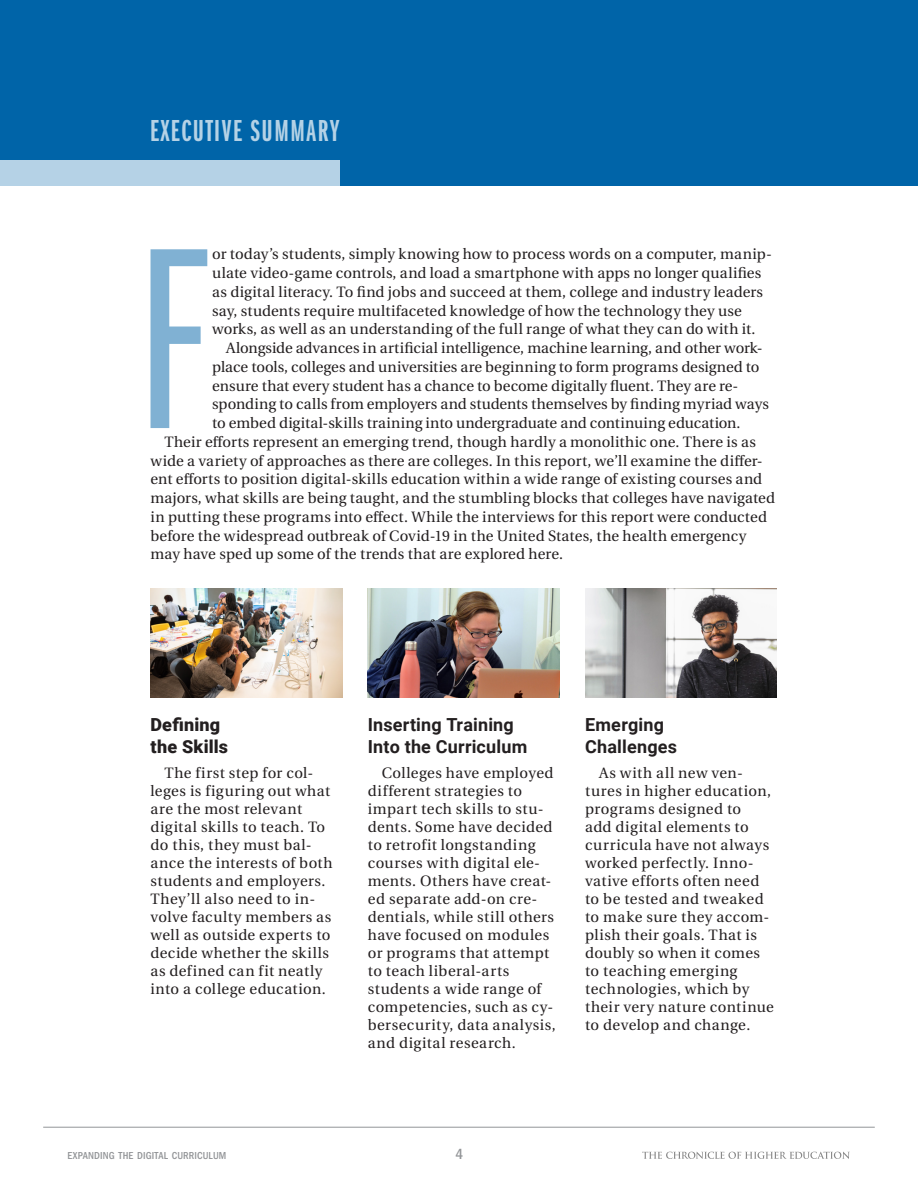
<style>
.page{position:relative;width:918px;height:1188px;background:#fff}
.page>*{position:absolute;margin:0;border:0;box-sizing:border-box;transform-origin:0 0}
.p1_2018Reports{font:268.05px "ITC Franklin Gothic Std Bk X Cp";color:#80b1d3}
.Section_Headers{font:31.5px "ITC Franklin Gothic Std Dm X Cp";letter-spacing:.05em;color:#b5d2e6}
.p1_2018Reports-2{font:700 18px/21.6px "Roboto";letter-spacing:.01em;color:#231f20}
.p1_2018Reports-3{font:900 18px/21.6px "Roboto";letter-spacing:.01em;color:#231f20}
.p1_2018Reports-4{font:15px/18px "Heuristica";letter-spacing:.02em;color:#231f20}
.p1_2018Reports-5{font:15px/18.8px "Heuristica";color:#231f20}
.t1{font:500 condensed 15px "ITC Franklin Gothic Std";color:#939598}
.t2{font:500 condensed 10.5px "ITC Franklin Gothic Std";letter-spacing:.01em;color:#939598}
</style>
<div class="page">
<hr style="left:43px;top:1127px;width:832px;height:1px;background:#939598">
<svg style="left:642px;top:1152px;width:208px;height:7px"></svg>
<div style="left:0;top:0;width:918px;height:185px;background:#0064a8"></div>
<div style="left:0;top:160px;width:339px;height:25px;background:#b5d2e6"></div>
<img style="left:151px;top:589px;width:191px;height:109px">
<img style="left:368px;top:589px;width:192px;height:109px">
<img style="left:585px;top:589px;width:192px;height:109px">
<p class="Section_Headers" style="left:150px;top:114px;width:191px">EXECUTIVE SUMMARY</p>
<p class="p1_2018Reports" style="left:137px;top:202px;width:70px">F</p>
<p class="p1_2018Reports-4" style="left:212px;top:245px;width:561px;line-height:18.8px">or today’s students, simply knowing how to process words on a computer, manip&shy;ulate video-game controls, and load a smartphone with apps no longer qualifies as digital literacy. To find jobs and succeed at them, college and industry leaders say, students require multifaceted knowledge of how the technology they use works, as well as an understanding of the full range of what they can do with it.</p>
<p class="p1_2018Reports-5" style="left:212px;top:339px;width:558px;text-indent:14px">Alongside advances in artificial intelligence, machine learning, and other work&shy;place tools, colleges and universities are beginning to form programs designed to ensure that every student has a chance to become digitally fluent. They are re&shy;sponding to calls from employers and students themselves by finding myriad ways to embed digital-skills training into undergraduate and continuing education.</p>
<p class="p1_2018Reports-4" style="left:151px;top:432px;width:626px;line-height:18.8px;text-indent:14px">Their efforts represent an emerging trend, though hardly a monolithic one. There is as wide a variety of approaches as there are colleges. In this report, we’ll examine the differ&shy;ent efforts to position digital-skills education within a wide range of existing courses and majors, what skills are being taught, and the stumbling blocks that colleges have navigated in putting these programs into effect. While the interviews for this report were conducted before the widespread outbreak of Covid-19 in the United States, the health emergency may have sped up some of the trends that are explored here.</p>
<p class="p1_2018Reports-3" style="left:151px;top:714px;width:79px">Defining the Skills</p>
<p class="p1_2018Reports-4" style="left:151px;top:764px;width:184px;text-indent:14px">The first step for col&shy;leges is figuring out what are the most relevant digital skills to teach. To do this, they must bal&shy;ance the interests of both students and employers.<br>They’ll also need to in&shy;volve faculty members as well as outside experts to decide whether the skills as defined can fit neatly into a college education.</p>
<p class="p1_2018Reports-2" style="left:368px;top:714px;width:161px">Inserting Training<br>Into the Curriculum</p>
<p class="p1_2018Reports-4" style="left:368px;top:764px;width:189px;text-indent:14px">Colleges have employed different strategies to impart tech skills to stu&shy;dents. Some have decided to retrofit longstanding courses with digital ele&shy;ments. Others have creat&shy;ed separate add-on cre&shy;dentials, while still others have focused on modules or programs that attempt to teach liberal-arts students a wide range of competencies, such as cy&shy;bersecurity, data analysis, and digital research.</p>
<p class="p1_2018Reports-2" style="left:585px;top:714px;width:93px">Emerging<br>Challenges</p>
<p class="p1_2018Reports-4" style="left:585px;top:764px;width:190px;text-indent:14px">As with all new ven&shy;tures in higher education, programs designed to<br>add digital elements to curricula have not always worked perfectly. Inno&shy;vative efforts often need to be tested and tweaked to make sure they accom&shy;plish their goals. That is doubly so when it comes to teaching emerging technologies, which by their very nature continue to develop and change.</p>
<p class="t2" style="left:68px;top:1150px;width:160px">EXPANDING THE DIGITAL CURRICULUM</p>
<p class="t1" style="left:456px;top:1146px;width:9px">4</p>
</div>
